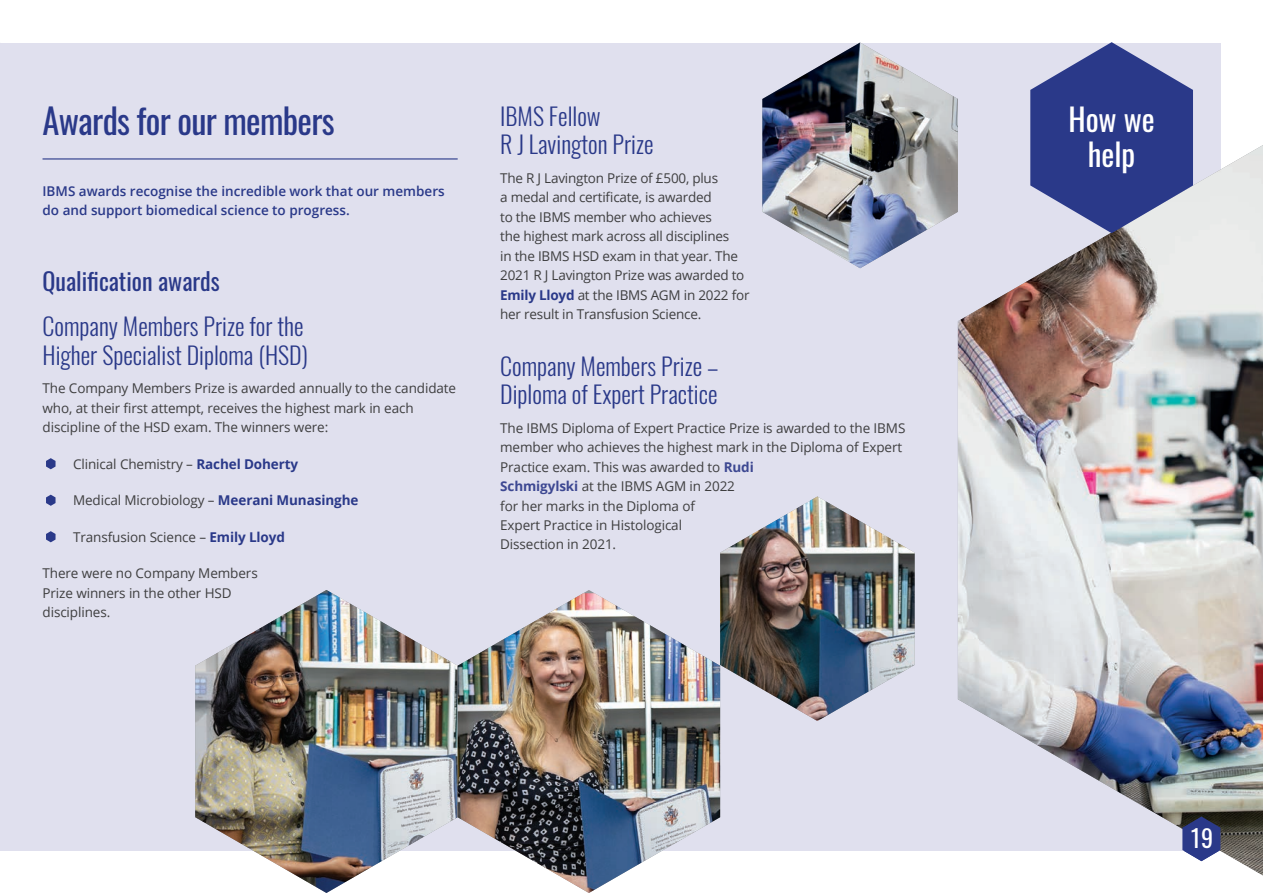
<style>
.page{position:relative;width:1263px;height:893px;background:#fff}
.page>*{position:absolute;margin:0;border:0;box-sizing:border-box;transform-origin:0 0}
.t1{font:34.5px "Oswald";letter-spacing:-.02em;color:#2a3989}
.t2{font:30.75px/35.1px "Oswald";color:#fff;text-align:center}
.t3{font:300 24px/28.5px "Oswald";color:#2a3989}
.t4{font:24px "Oswald";color:#2a3989}
.t5{font:24px "Oswald";color:#fff}
.t6{font:13.5px/19.5px "Open Sans";letter-spacing:-.01em;color:#3e3e3f}
.t7{font:600 13.5px/19.5px "Open Sans";color:#2a3989}
.s1{font-weight:700;color:#2a3989}
.s2{font-weight:700;color:#3d4892}
</style>
<div class="page">
<div style="left:0;top:43px;width:1220px;height:807px;background:#e0e0ee"></div>
<img style="left:958px;top:145px;width:305px;height:730px">
<svg style="left:1182px;top:816px;width:38px;height:45px;background:#424d87"></svg>
<svg style="left:1030px;top:42px;width:163px;height:191px"></svg>
<svg style="left:46px;top:458px;width:10px;height:11px"></svg>
<svg style="left:46px;top:495px;width:10px;height:11px"></svg>
<svg style="left:46px;top:531px;width:10px;height:11px"></svg>
<hr style="left:43px;top:158px;width:415px;height:2px;background:#2a3989">
<img style="left:762px;top:43px;width:196px;height:225px">
<img style="left:195px;top:590px;width:263px;height:303px">
<img style="left:458px;top:593px;width:262px;height:300px">
<img style="left:720px;top:496px;width:195px;height:225px">
<p class="t1" style="left:43px;top:90px;width:294px">Awards for our members</p>
<p class="t7" style="left:43px;top:181px;width:404px">IBMS awards recognise the incredible work that our members do and support biomedical science to progress.</p>
<p class="t4" style="left:43px;top:259px;width:179px">Qualification awards</p>
<p class="t3" style="left:43px;top:309px;width:267px">Company Members Prize for the<br>Higher Specialist Diploma (HSD)</p>
<p class="t6" style="left:43px;top:378px;width:415px">The Company Members Prize is awarded annually to the candidate who, at their first attempt, receives the highest mark in each discipline of the HSD exam. The winners were:</p>
<p class="t6" style="left:73px;top:454px;width:227px">Clinical Chemistry – <span class="s1">Rachel Doherty</span></p>
<p class="t6" style="left:73px;top:490px;width:287px">Medical Microbiology – <span class="s1">Meerani Munasinghe</span></p>
<p class="t6" style="left:73px;top:527px;width:213px">Transfusion Science – <span class="s1">Emily Lloyd</span></p>
<p class="t6" style="left:43px;top:563px;width:217px">There were no Company Members<br>Prize winners in the other HSD disciplines.</p>
<p class="t3" style="left:500px;top:99px;width:155px">IBMS Fellow<br>R J Lavington Prize</p>
<p class="t6" style="left:500px;top:168px;width:251px">The R J Lavington Prize of £500, plus<br>a medal and certificate, is awarded<br>to the IBMS member who achieves<br>the highest mark across all disciplines<br>in the IBMS HSD exam in that year. The 2021 R J Lavington Prize was awarded to <span class="s1">Emily Lloyd</span> at the IBMS AGM in 2022 for her result in Transfusion Science.</p>
<p class="t3" style="left:500px;top:349px;width:220px">Company Members Prize –<br>Diploma of Expert Practice</p>
<p class="t6" style="left:500px;top:417px;width:407px">The IBMS Diploma of Expert Practice Prize is awarded to the IBMS member who achieves the highest mark in the Diploma of Expert Practice exam. This was awarded to <span class="s2">Rudi<br>Schmigylski</span> at the IBMS AGM in 2022<br>for her marks in the Diploma of<br>Expert Practice in Histological<br>Dissection in 2021.</p>
<p class="t2" style="left:1068px;top:99px;width:88px">How we help</p>
<p class="t5" style="left:1190px;top:817px;width:24px">19</p>
</div>
